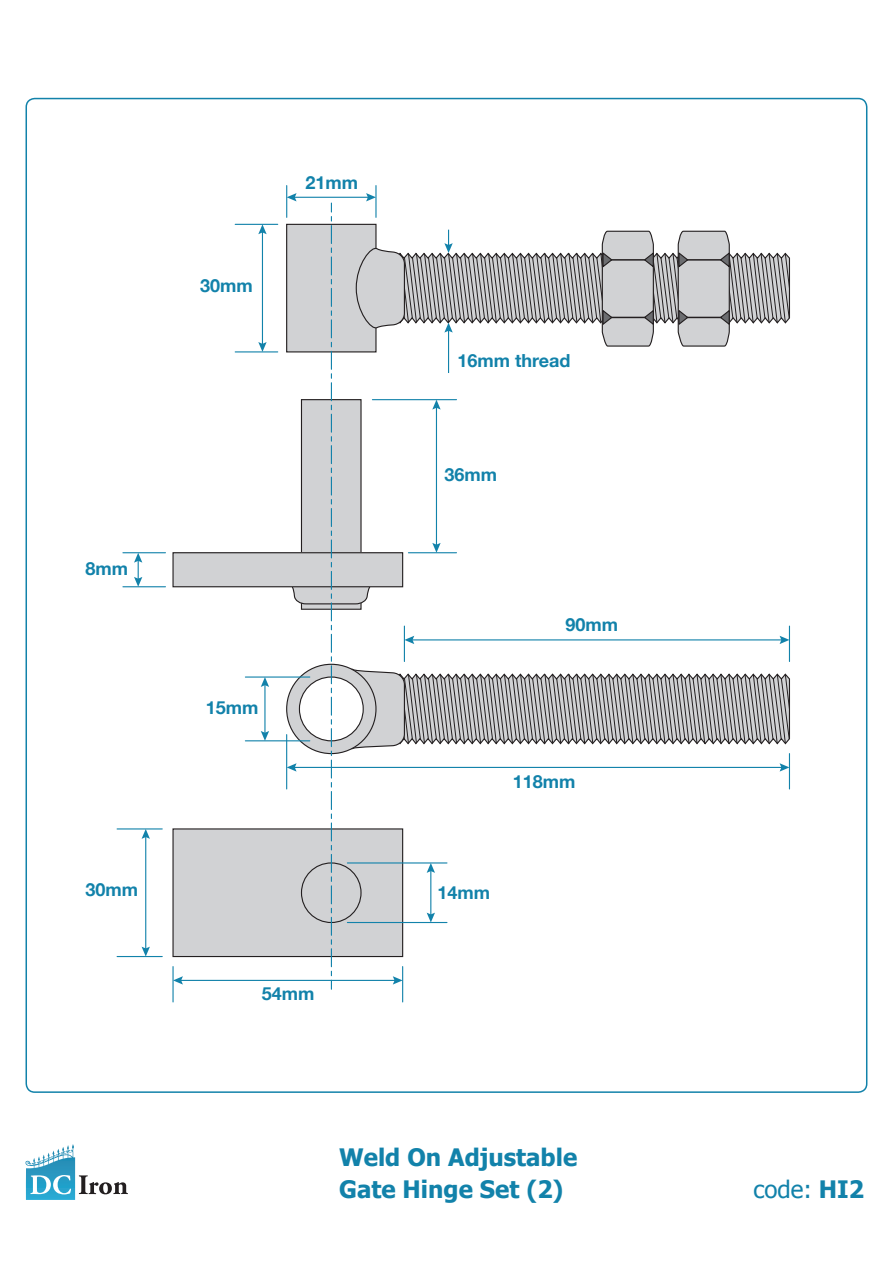
<style>
.page{position:relative;width:893px;height:1263px;background:#fff}
.page>*{position:absolute;margin:0;border:0;box-sizing:border-box;transform-origin:0 0}
.Product_Name{font:700 24px/31.5px "Tahoma";color:#1282aa}
.Product_Name-2{font:24px "Tahoma";color:#1282aa}
.t1{font:700 18px "Helvetica Neue";color:#1282aa}
.s1{font-weight:700}
</style>
<div class="page">
<div style="left:173px;top:553px;width:230px;height:34px;background:#d1d2d4"></div>
<div style="left:172px;top:552px;width:231px;height:35px;border:1px solid #231f20"></div>
<div style="left:173px;top:829px;width:230px;height:127px;background:#d1d2d4"></div>
<div style="left:172px;top:828px;width:231px;height:129px;border:1px solid #231f20"></div>
<hr style="left:180px;top:980px;width:216px;height:1px;background:#1282aa">
<svg style="left:174px;top:976px;width:9px;height:8px"></svg>
<hr style="left:172px;top:966px;width:2px;height:36px;background:#1282aa">
<hr style="left:402px;top:966px;width:1px;height:36px;background:#1282aa">
<hr style="left:286px;top:735px;width:1px;height:54px;background:#1282aa">
<hr style="left:286px;top:186px;width:1px;height:31px;background:#1282aa">
<hr style="left:375px;top:186px;width:2px;height:31px;background:#1282aa">
<hr style="left:264px;top:684px;width:1px;height:50px;background:#1282aa">
<svg style="left:261px;top:731px;width:8px;height:9px"></svg>
<svg style="left:261px;top:678px;width:8px;height:9px"></svg>
<hr style="left:245px;top:676px;width:65px;height:2px;background:#1282aa">
<hr style="left:245px;top:740px;width:65px;height:1px;background:#1282aa">
<svg style="left:134px;top:553px;width:8px;height:33px"></svg>
<hr style="left:123px;top:552px;width:42px;height:1px;background:#1282aa">
<hr style="left:123px;top:586px;width:42px;height:1px;background:#1282aa">
<hr style="left:262px;top:231px;width:1px;height:114px;background:#1282aa">
<svg style="left:258px;top:342px;width:9px;height:9px"></svg>
<svg style="left:258px;top:225px;width:9px;height:9px"></svg>
<hr style="left:235px;top:224px;width:43px;height:1px;background:#1282aa">
<hr style="left:235px;top:351px;width:43px;height:1px;background:#1282aa">
<hr style="left:145px;top:836px;width:1px;height:114px;background:#1282aa">
<svg style="left:142px;top:947px;width:8px;height:9px"></svg>
<svg style="left:142px;top:829px;width:8px;height:10px"></svg>
<hr style="left:117px;top:828px;width:45px;height:1px;background:#1282aa">
<hr style="left:117px;top:956px;width:45px;height:1px;background:#1282aa">
<svg style="left:287px;top:193px;width:503px;height:796px"></svg>
<svg style="left:38px;top:1144px;width:35px;height:19px"></svg>
<svg style="left:30px;top:1175px;width:41px;height:19px"></svg>
<svg style="left:79px;top:1175px;width:49px;height:19px"></svg>
<p class="t1" style="left:86px;top:554px;width:44px">8mm</p>
<p class="t1" style="left:86px;top:875px;width:54px">30mm</p>
<p class="t1" style="left:200px;top:272px;width:54px">30mm</p>
<p class="t1" style="left:306px;top:168px;width:54px">21mm</p>
<p class="t1" style="left:206px;top:694px;width:54px">15mm</p>
<p class="t1" style="left:262px;top:980px;width:54px">54mm</p>
<p class="t1" style="left:458px;top:347px;width:114px">16mm thread</p>
<p class="t1" style="left:444px;top:460px;width:54px">36mm</p>
<p class="t1" style="left:565px;top:610px;width:54px">90mm</p>
<p class="t1" style="left:513px;top:767px;width:64px">118mm</p>
<p class="t1" style="left:438px;top:878px;width:54px">14mm</p>
<p class="Product_Name" style="left:339px;top:1140px;width:240px">Weld On Adjustable<br>Gate Hinge Set (2)</p>
<p class="Product_Name-2" style="left:753px;top:1173px;width:112px">code: <span class="s1">HI2</span></p>
</div>
